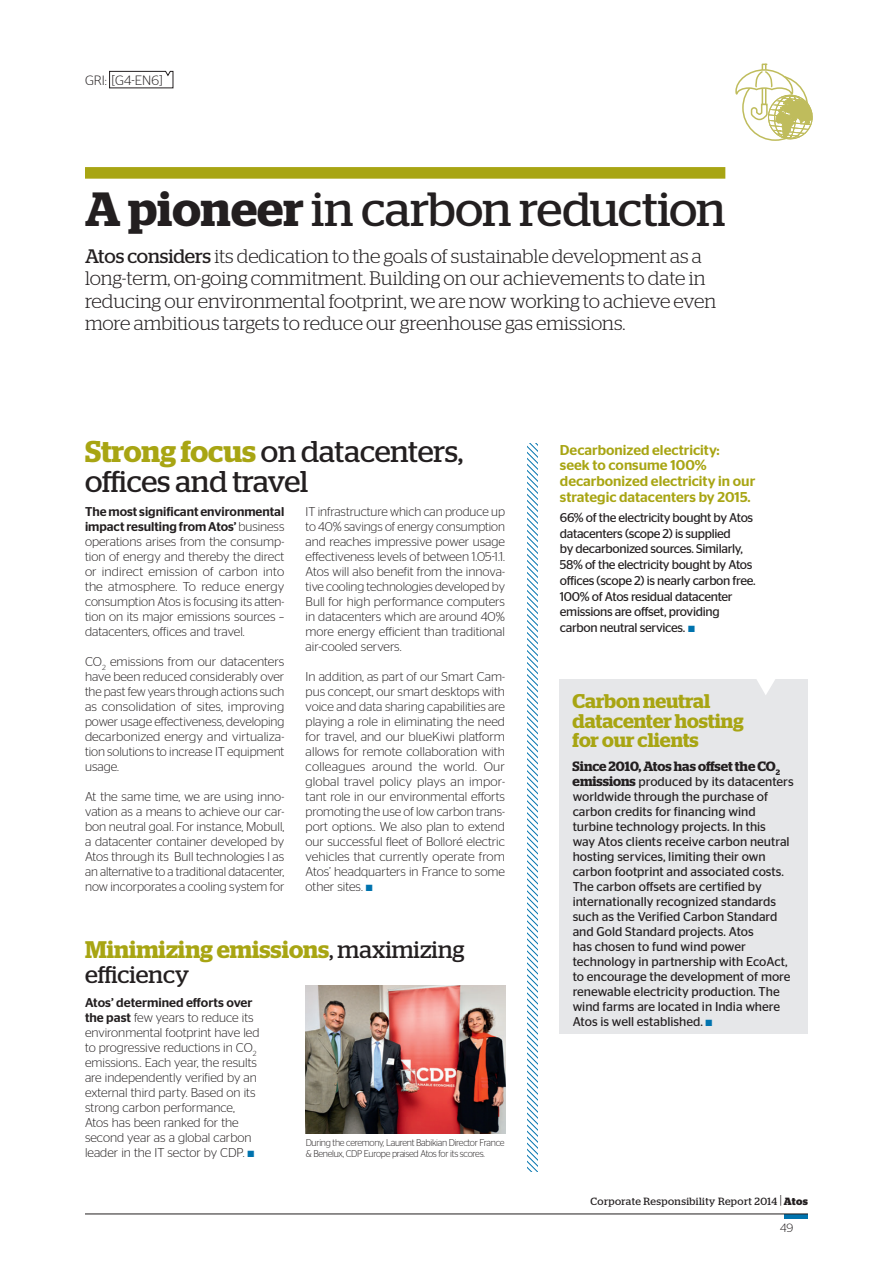
<style>
.page{position:relative;width:893px;height:1263px;background:#fff}
.page>*{position:absolute;margin:0;border:0;box-sizing:border-box;transform-origin:0 0}
.t1{font:48px "Stag";letter-spacing:-.015em;color:#231f20}
.t2{font:30px/30px "Stag";color:#231f20}
.t3{font:24px/25.5px "Stag";letter-spacing:-.005em;color:#231f20}
.t4{font:600 19.8px/19.5px "Stag";color:#a8a513}
.t5{font:300 19.5px/22.5px "Stag";color:#231f20}
.t6{font:500 14.25px/15.8px "Stag Sans";color:#a8a513}
.t7{font:600 13.5px "Stag";color:#231f20}
.t8{font:300 13.5px "Stag Sans";color:#231f20}
.t9{font:300 12.75px/15px "Stag Sans";color:#231f20;text-align:justify}
.t10{font:12.75px/15px "Stag Sans";color:#231f20}
.t11{font:12.75px/15.8px "Stag Sans";letter-spacing:-.025em;color:#231f20}
.t12{font:300 12px "Stag Sans";color:#231f20}
.t13{font:10.5px "Stag";letter-spacing:.04em;color:#231f20}
.t14{font:300 9.75px/10.5px "Stag Sans";letter-spacing:-.03em;color:#231f20;scale:.95 1}
.s1{font-weight:600}
.s2{font-weight:400}
.s3{font-weight:600;color:#a8a513}
.s4{font-weight:500}
.s5{color:#0073ae}
.s6{font-family:"Stag";font-weight:600;font-size:13.5px}
.s7{font-weight:300;font-size:13.5px}
.s8{font-weight:700}
</style>
<div class="page">
<svg style="left:109px;top:71px;width:64px;height:17px"></svg>
<hr style="left:784px;top:1214px;width:24px;height:4px;background:#0073ae">
<hr style="left:85px;top:1214px;width:723px;height:1px;background:#231f20">
<div style="left:85px;top:167px;width:640px;height:12px;background:#a8a513"></div>
<svg style="left:527px;top:443px;width:11px;height:728px"></svg>
<svg style="left:735px;top:64px;width:78px;height:76px"></svg>
<div style="left:560px;top:679px;width:248px;height:355px;background:#e6e7e9"></div>
<svg style="left:757px;top:679px;width:18px;height:16px"></svg>
<img style="left:306px;top:985px;width:199px;height:149px">
<p class="t8" style="left:85px;top:75px;width:79px">GRI: [G4-EN6 ]</p>
<h1 class="t1" style="left:85px;top:191px;width:642px"><span class="s1">A pioneer</span> in carbon reduction</h1>
<p class="t5" style="left:85px;top:247px;width:633px"><span class="s2">Atos considers</span> its dedication to the goals of sustainable development as a long-term, on-going commitment. Building on our achievements to date in reducing our environmental footprint, we are now working to achieve even more ambitious targets to reduce our greenhouse gas emissions.</p>
<h2 class="t2" style="left:85px;top:440px;width:380px"><span class="s3">Strong focus</span> on datacenters, offices and travel</h2>
<p class="t9" style="left:85px;top:505px;width:201px"><span class="s4">The most significant environmental impact resulting from Atos’</span> business operations arises from the consump&shy;tion of energy and thereby the direct or indirect emission of carbon into the atmosphere. To reduce energy consumption Atos is focusing its atten&shy;tion on its major emissions sources – data centers, offices and travel.</p>
<p class="t9" style="left:85px;top:655px;width:201px">CO<sub>2</sub> emissions from our datacenters have been reduced considerably over the past few years through actions such as consolidation of sites, improving power usage effectiveness, developing decarbonized energy and virtualiza&shy;tion solutions to increase IT equipment usage.</p>
<p class="t9" style="left:85px;top:790px;width:201px">At the same time, we are using inno&shy;vation as a means to achieve our car&shy;bon neutral goal. For instance, Mobull, a datacenter container developed by Atos through its Bull technologies l as an alternative to a traditional data center, now incorporates a cooling system for</p>
<p class="t9" style="left:306px;top:505px;width:201px">IT infrastructure which can produce up to 40% savings of energy consumption and reaches impressive power usage effectiveness levels of between 1.05-1.1.<br>Atos will also benefit from the innova&shy;tive cooling technologies developed by Bull for high performance computers in data centers which are around 40% more energy efficient than traditional air-cooled servers.</p>
<p class="t9" style="left:306px;top:670px;width:201px">In addition, as part of our Smart Cam&shy;pus concept, our smart desktops with voice and data sharing capabilities are playing a role in eliminating the need for travel, and our blueKiwi platform allows for remote collaboration with colleagues around the world. Our global travel policy plays an impor&shy;tant role in our environmental efforts promoting the use of low carbon trans&shy;port options.. We also plan to extend our successful fleet of Bolloré electric vehicles that currently operate from Atos’ headquarters in France to some other sites. <span class="s5">■</span></p>
<h3 class="t3" style="left:85px;top:939px;width:381px"><span class="s3">Minimizing emissions</span>, maximizing efficiency</h3>
<p class="t9" style="left:85px;top:996px;width:176px;text-align:left"><span class="s4">Atos’ determined efforts over the past</span> few years to reduce its environmental footprint have led to progressive reductions in CO<sub>2 </sub>emissions.. Each year, the results are independently verified by an external third party . Based on its strong carbon performance,<br>Atos has been ranked for the second year as a global carbon leader in the IT sector by CDP. <span class="s5">■</span></p>
<p class="t14" style="left:306px;top:1139px;width:211px">During the ceremony, Laurent Babikian Director France &amp; Benelux, CDP Europe praised Atos for its scores.</p>
<p class="t6" style="left:560px;top:443px;width:197px">Decarbonized electricity:<br>seek to consume 100% decarbonized electricity in our strategic data centers by 2015.</p>
<p class="t11" style="left:560px;top:511px;width:197px">66% of the electricity bought by Atos data centers (scope 2) is supplied<br>by decarbonized sources. Similarly, 58% of the electricity bought by Atos offices (scope 2) is nearly carbon free.<br>100% of Atos residual data center emissions are offset, providing carbon neutral services. <span class="s5">■</span></p>
<h3 class="t4" style="left:573px;top:694px;width:173px">Carbon neutral data center hosting for our clients</h3>
<p class="t7" style="left:573px;top:761px;width:209px">Since 2010, Atos has offset the CO<sub>2</sub></p>
<p class="t10" style="left:573px;top:775px;width:223px"><span class="s6">emissions</span> produced by its data centers worldwide through the purchase of carbon credits for financing wind turbine technology projects. In this<br>way Atos clients receive carbon neutral hosting services, limiting their own carbon footprint and associated costs.<br>The carbon offsets are certified by internationally recognized standards such as the Verified Carbon Standard and Gold Standard projects. Atos<br>has chosen to fund wind power technology in partnership with EcoAct, to encourage the development of more renewable electricity production. The wind farms are located in India where Atos is well established. <span class="s5">■</span></p>
<p class="t13" style="left:591px;top:1197px;width:219px">C orporate R esponsibility R eport 2014 <span class="s7">|</span> <span class="s8">Atos</span></p>
<p class="t12" style="left:780px;top:1224px;width:15px">49</p>
</div>
